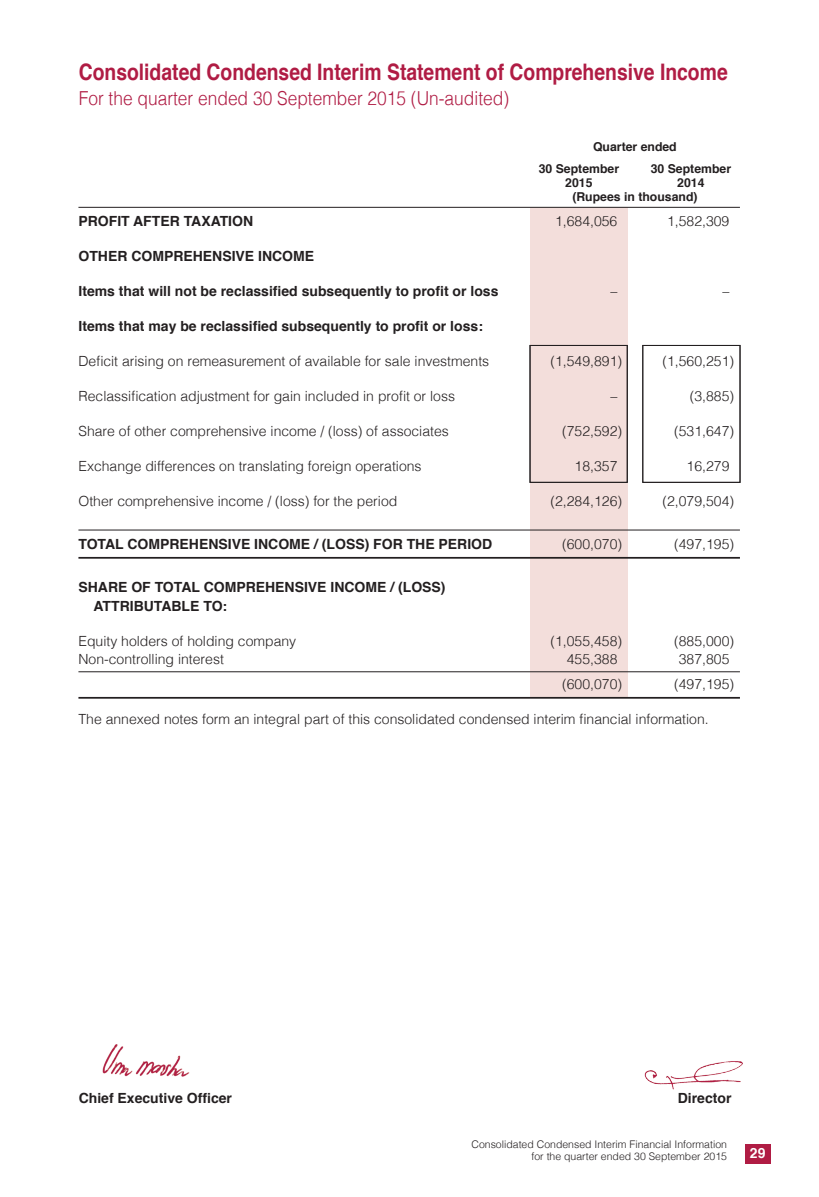
<style>
.page{position:relative;width:819px;height:1197px;background:#fff}
.page>*{position:absolute;margin:0;border:0;box-sizing:border-box;transform-origin:0 0}
.Heading{font:700 22.75px "Helvetica";color:#b01c44;scale:.85 1}
.Sub_Heading{font:300 19.25px "Helvetica";color:#b01c44;scale:.9 1}
.t1{font:300 14px "Helvetica";color:#231f20}
.t2{font:700 14px "Helvetica";color:#231f20}
.t3{font:700 14px "Helvetica";color:#fff}
.t4{font:700 12.25px "Helvetica";color:#231f20}
.t5{font:300 10.5px/12.6px "Helvetica";color:#231f20;text-align:right}
</style>
<div class="page">
<div style="left:745px;top:1144px;width:25px;height:19px;background:#b01c44"></div>
<img style="left:644px;top:1061px;width:99px;height:29px">
<img style="left:102px;top:1044px;width:88px;height:33px">
<div style="left:530px;top:207px;width:97px;height:490px;background:#f3dedb"></div>
<div style="left:530px;top:345px;width:97px;height:138px;border:1px solid #231f20"></div>
<div style="left:643px;top:345px;width:97px;height:138px;border:1px solid #231f20"></div>
<hr style="left:78px;top:207px;width:662px;height:1px;background:#231f20">
<hr style="left:78px;top:530px;width:662px;height:1px;background:#231f20">
<hr style="left:78px;top:557px;width:662px;height:2px;background:#231f20">
<hr style="left:78px;top:671px;width:662px;height:1px;background:#231f20">
<hr style="left:78px;top:697px;width:662px;height:2px;background:#231f20">
<p class="Heading" style="left:79px;top:54px;width:765px">Consolidated Condensed Interim Statement of Comprehensive Income</p>
<p class="Sub_Heading" style="left:79px;top:81px;width:480px">For the quarter ended 30 September 2015 (Un-audited)</p>
<p class="t4" style="left:593px;top:137px;width:85px">Quarter ended</p>
<p class="t4" style="left:539px;top:159px;width:82px">30 September</p>
<p class="t4" style="left:651px;top:159px;width:82px">30 September</p>
<p class="t4" style="left:565px;top:173px;width:29px">2015</p>
<p class="t4" style="left:677px;top:173px;width:29px">2014</p>
<p class="t4" style="left:572px;top:187px;width:127px">(Rupees in thousand)</p>
<p class="t2" style="left:78px;top:210px;width:176px">PROFIT AFTER TAXATION</p>
<p class="t1" style="left:555px;top:209px;width:64px">1,684,056</p>
<p class="t1" style="left:667px;top:209px;width:64px">1,582,309</p>
<p class="t2" style="left:78px;top:245px;width:237px">OTHER COMPREHENSIVE INCOME</p>
<p class="t2" style="left:78px;top:280px;width:422px">Items that will not be reclassified subsequently to profit or loss</p>
<p class="t1" style="left:610px;top:279px;width:8px">–</p>
<p class="t1" style="left:722px;top:279px;width:8px">–</p>
<p class="t2" style="left:78px;top:315px;width:406px">Items that may be reclassified subsequently to profit or loss:</p>
<p class="t1" style="left:78px;top:349px;width:412px">Deficit arising on remeasurement of available for sale investments</p>
<p class="t1" style="left:551px;top:349px;width:73px">(1,549,891)</p>
<p class="t1" style="left:663px;top:349px;width:73px">(1,560,251)</p>
<p class="t1" style="left:78px;top:384px;width:378px">Reclassification adjustment for gain included in profit or loss</p>
<p class="t1" style="left:610px;top:384px;width:8px">–</p>
<p class="t1" style="left:690px;top:384px;width:46px">(3,885)</p>
<p class="t1" style="left:78px;top:419px;width:372px">Share of other comprehensive income / (loss) of associates</p>
<p class="t1" style="left:562px;top:419px;width:61px">(752,592)</p>
<p class="t1" style="left:674px;top:419px;width:61px">(531,647)</p>
<p class="t1" style="left:78px;top:454px;width:345px">Exchange differences on translating foreign operations</p>
<p class="t1" style="left:575px;top:454px;width:44px">18,357</p>
<p class="t1" style="left:687px;top:454px;width:44px">16,279</p>
<p class="t1" style="left:78px;top:489px;width:320px">Other comprehensive income / (loss) for the period</p>
<p class="t1" style="left:551px;top:489px;width:73px">(2,284,126)</p>
<p class="t1" style="left:663px;top:489px;width:73px">(2,079,504)</p>
<p class="t2" style="left:78px;top:533px;width:415px">TOTAL COMPREHENSIVE INCOME / (LOSS) FOR THE PERIOD</p>
<p class="t1" style="left:562px;top:532px;width:61px">(600,070)</p>
<p class="t1" style="left:674px;top:532px;width:61px">(497,195)</p>
<p class="t2" style="left:78px;top:576px;width:369px">SHARE OF TOTAL COMPREHENSIVE INCOME / (LOSS)</p>
<p class="t2" style="left:93px;top:595px;width:135px">ATTRIBUTABLE TO:</p>
<p class="t1" style="left:78px;top:629px;width:219px">Equity holders of holding company</p>
<p class="t1" style="left:551px;top:629px;width:73px">(1,055,458)</p>
<p class="t1" style="left:674px;top:629px;width:61px">(885,000)</p>
<p class="t1" style="left:78px;top:647px;width:147px">Non-controlling interest</p>
<p class="t1" style="left:567px;top:647px;width:52px">455,388</p>
<p class="t1" style="left:679px;top:647px;width:52px">387,805</p>
<p class="t1" style="left:562px;top:672px;width:61px">(600,070)</p>
<p class="t1" style="left:674px;top:672px;width:61px">(497,195)</p>
<p class="t1" style="left:78px;top:707px;width:632px">The annexed notes form an integral part of this consolidated condensed interim financial information.</p>
<p class="t2" style="left:79px;top:1086px;width:155px">Chief Executive Officer</p>
<p class="t2" style="left:678px;top:1086px;width:55px">Director</p>
<p class="t5" style="left:471px;top:1137px;width:257px">Consolidated Condensed Interim Financial Information for the quarter ended 30 September 2015</p>
<p class="t3" style="left:750px;top:1142px;width:17px">29</p>
</div>
